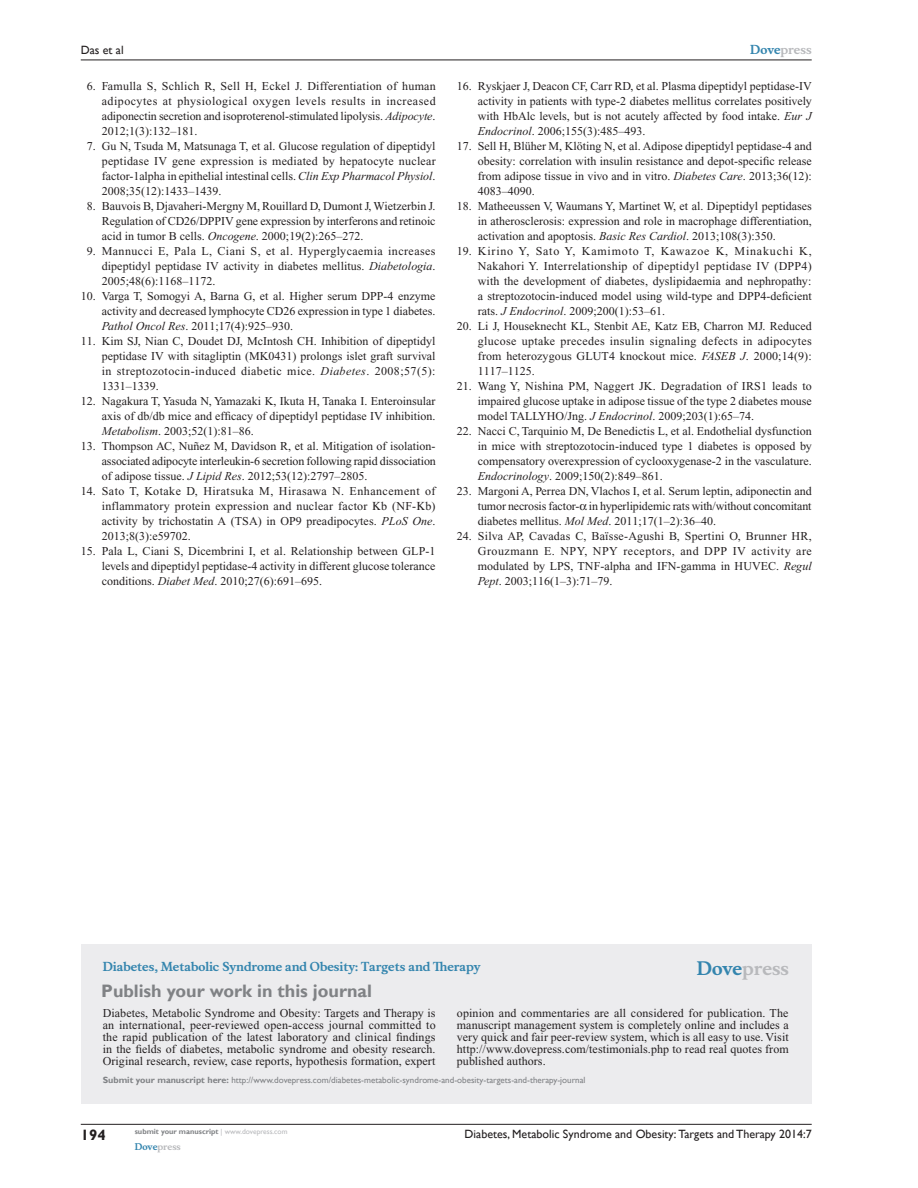
<style>
.page{position:relative;width:918px;height:1188px;background:#fff}
.page>*{position:absolute;margin:0;border:0;box-sizing:border-box;transform-origin:0 0}
.PromBx-H1{font:700 18px "Gill Sans";color:#808285}
.PromBx-Brand{font:700 18px "Musee";color:#b8b9bc}
.t1{font:700 15px "Gill Sans";color:#231f20}
.RefNL2{font:12px/15px "Times New Roman";color:#231f20;text-align:justify}
.PromBx-Tx{font:12px/12px "Times New Roman";letter-spacing:.005em;color:#231f20;text-align:justify}
.t2{font:12px "Gill Sans";color:#231f20}
.PromBx-JrnlName{font:700 12px "Musee";color:#3485ae}
.t3{font:700 12px "Musee";color:#b8b9bc}
.PromBx-SubmitMssWebA{font:9px "Gill Sans";color:#808285}
.t4{font:700 9px "Musee";color:#b8b9bc}
.t5{font:700 7.5px "Gill Sans";color:#808285}
.s1{font-style:italic}
.s2{color:#3485ae}
.s3{font-weight:700}
.s4{font-weight:400;color:#b8b9bc}
</style>
<div class="page">
<div style="left:81px;top:944px;width:731px;height:159px;background:#ececee"></div>
<hr style="left:81px;top:1124px;width:731px;height:1px;background:#231f20">
<hr style="left:81px;top:60px;width:731px;height:1px;background:#231f20">
<p class="t2" style="left:81px;top:43px;width:44px">Das et al</p>
<p class="RefNL2" style="left:102px;top:79px;width:336px;text-indent:-15px">6. Famulla S, Schlich R, Sell H, Eckel J. Differentiation of human adipocytes at physiological oxygen levels results in increased adiponectin secretion and isoproterenol-stimulated lipolysis. <span class="s1">Adipocyte</span>.<br>2012;1(3):132–181.</p>
<p class="RefNL2" style="left:102px;top:139px;width:335px;text-indent:-15px">7. Gu N, Tsuda M, Matsunaga T, et al. Glucose regulation of dipeptidyl peptidase IV gene expression is mediated by hepatocyte nuclear factor-1alpha in epithelial intestinal cells. <span class="s1">Clin Exp Pharmacol Physiol</span>.<br>2008;35(12):1433–1439.</p>
<p class="RefNL2" style="left:102px;top:199px;width:335px;text-indent:-15px">8. Bauvois B, Djavaheri-Mergny M, Rouillard D, Dumont J, Wietzerbin J.<br>Regulation of CD26/DPPIV gene expression by interferons and retinoic acid in tumor B cells. <span class="s1">Oncogene</span>. 2000;19(2):265–272.</p>
<p class="RefNL2" style="left:102px;top:244px;width:335px;text-indent:-15px">9. Mannucci E, Pala L, Ciani S, et al. Hyperglycaemia increases dipeptidyl peptidase IV activity in diabetes mellitus. <span class="s1">Diabetologia</span>.<br>2005;48(6):1168–1172.</p>
<p class="RefNL2" style="left:102px;top:289px;width:335px;text-indent:-21px">10. Varga T, Somogyi A, Barna G, et al. Higher serum DPP-4 enzyme activity and decreased lymphocyte CD26 expression in type 1 diabetes.<br><span class="s1">Pathol Oncol Res</span>. 2011;17(4):925–930.</p>
<p class="RefNL2" style="left:102px;top:334px;width:335px;text-indent:-21px">11. Kim SJ, Nian C, Doudet DJ, McIntosh CH. Inhibition of dipeptidyl peptidase IV with sitagliptin (MK0431) prolongs islet graft survival in streptozotocin-induced diabetic mice. <span class="s1">Diabetes</span>. 2008;57(5):<br>1331–1339.</p>
<p class="RefNL2" style="left:102px;top:394px;width:335px;text-indent:-21px">12. Nagakura T, Yasuda N, Yamazaki K, Ikuta H, Tanaka I. Enteroinsular axis of db/db mice and efficacy of dipeptidyl peptidase IV inhibition.<br><span class="s1">Metabolism</span>. 2003;52(1):81–86.</p>
<p class="RefNL2" style="left:102px;top:439px;width:336px;text-indent:-21px">13. Thompson AC, Nuñez M, Davidson R, et al. Mitigation of isolation&shy;associated adipocyte interleukin-6 secretion following rapid dissociation of adipose tissue. <span class="s1">J Lipid Res</span>. 2012;53(12):2797–2805.</p>
<p class="RefNL2" style="left:102px;top:484px;width:335px;text-indent:-21px">14. Sato T, Kotake D, Hiratsuka M, Hirasawa N. Enhancement of inflammatory protein expression and nuclear factor b (NF- b) activity by trichostatin A (TSA) in OP9 preadipocytes. <span class="s1">PLoS One</span>.<br>2013;8(3):e59702.</p>
<p class="RefNL2" style="left:102px;top:544px;width:335px;text-indent:-21px">15. Pala L, Ciani S, Dicembrini I, et al. Relationship between GLP-1 levels and dipeptidyl peptidase-4 activity in different glucose tolerance conditions. <span class="s1">Diabet Med</span>. 2010;27(6):691–695.</p>
<p class="t3" style="left:750px;top:43px;width:63px"><span class="s2">Dove</span>press</p>
<p class="RefNL2" style="left:478px;top:79px;width:335px;text-indent:-21px">16. Ryskjaer J, Deacon CF, Carr RD, et al. Plasma dipeptidyl peptidase-IV activity in patients with type-2 diabetes mellitus correlates positively with HbAlc levels, but is not acutely affected by food intake. <span class="s1">Eur J Endocrinol</span>. 2006;155(3):485–493.</p>
<p class="RefNL2" style="left:478px;top:139px;width:335px;text-indent:-21px">17. Sell H, Blüher M, Klöting N, et al. Adipose dipeptidyl peptidase-4 and obesity: correlation with insulin resistance and depot-specific release from adipose tissue in vivo and in vitro. <span class="s1">Diabetes Care</span>. 2013;36(12):<br>4083–4090.</p>
<p class="RefNL2" style="left:478px;top:199px;width:335px;text-indent:-21px">18. Matheeussen V, Waumans Y, Martinet W, et al. Dipeptidyl peptidases in atherosclerosis: expression and role in macrophage differentiation, activation and apoptosis. <span class="s1">Basic Res Cardiol</span>. 2013;108(3):350.</p>
<p class="RefNL2" style="left:478px;top:244px;width:335px;text-indent:-21px">19. Kirino Y, Sato Y, Kamimoto T, Kawazoe K, Minakuchi K, Nakahori Y. Interrelationship of dipeptidyl peptidase IV (DPP4) with the development of diabetes, dyslipidaemia and nephropathy: a streptozotocin-induced model using wild-type and DPP4-deficient rats. <span class="s1">J Endocrinol</span>. 2009;200(1):53–61.</p>
<p class="RefNL2" style="left:478px;top:319px;width:335px;text-indent:-21px">20. Li J, Houseknecht KL, Stenbit AE, Katz EB, Charron MJ. Reduced glucose uptake precedes insulin signaling defects in adipocytes from heterozygous GLUT4 knockout mice. <span class="s1">FASEB J</span>. 2000;14(9):<br>1117–1125.</p>
<p class="RefNL2" style="left:478px;top:379px;width:335px;text-indent:-21px">21. Wang Y, Nishina PM, Naggert JK. Degradation of IRS1 leads to impaired glucose uptake in adipose tissue of the type 2 diabetes mouse model TALLYHO/Jng. <span class="s1">J Endocrinol</span>. 2009;203(1):65–74.</p>
<p class="RefNL2" style="left:478px;top:424px;width:335px;text-indent:-21px">22. Nacci C, Tarquinio M, De Benedictis L, et al. Endothelial dysfunction in mice with streptozotocin-induced type 1 diabetes is opposed by compensatory overexpression of cyclooxygenase-2 in the vasculature.<br><span class="s1">Endocrinology</span>. 2009;150(2):849–861.</p>
<p class="RefNL2" style="left:478px;top:484px;width:335px;text-indent:-21px">23. Margoni A, Perrea DN, Vlachos I, et al. Serum leptin, adiponectin and tumor necrosis factor- in hyperlipidemic rats with/without concomitant diabetes mellitus. <span class="s1">Mol Med</span>. 2011;17(1–2):36–40.</p>
<p class="RefNL2" style="left:478px;top:529px;width:335px;text-indent:-21px">24. Silva AP, Cavadas C, Baïsse-Agushi B, Spertini O, Brunner HR, Grouzmann E. NPY, NPY receptors, and DPP IV activity are modulated by LPS, TNF-alpha and IFN-gamma in HUVEC. <span class="s1">Regul Pept</span>. 2003;116(1–3):71–79.</p>
<p class="PromBx-JrnlName" style="left:103px;top:959px;width:379px">Diabetes, Metabolic Syndrome and Obesity: Targets and Therapy</p>
<p class="PromBx-H1" style="left:101px;top:980px;width:272px">Publish your work in this journal</p>
<p class="PromBx-Brand" style="left:697px;top:958px;width:94px"><span class="s2">Dove</span>press</p>
<p class="PromBx-Tx" style="left:103px;top:1007px;width:335px">Diabetes, Metabolic Syndrome and Obesity: Targets and Therapy is an international, peer-reviewed open-access journal committed to the rapid publication of the latest laboratory and clinical findings in the fields of diabetes, metabolic syndrome and obesity research.<br>Original research, review, case reports, hypothesis formation, expert</p>
<p class="PromBx-Tx" style="left:457px;top:1007px;width:333px">opinion and commentaries are all considered for publication. The manuscript management system is completely online and includes a very quick and fair peer-review system, which is all easy to use. Visit http://www.dovepress.com/testimonials.php to read real quotes from published authors.</p>
<p class="PromBx-SubmitMssWebA" style="left:103px;top:1075px;width:484px"><span class="s3">Submit your manuscript here:</span> http://www.dovepress.com/diabetes-metabolic-syndrome-and-obesity-targets-and-therapy-journal</p>
<p class="t1" style="left:81px;top:1126px;width:26px">194</p>
<p class="t5" style="left:135px;top:1127px;width:154px">submit your manuscript <span class="s4">| www.dovepress.com</span></p>
<p class="t4" style="left:135px;top:1141px;width:48px"><span class="s2">Dove</span>press</p>
<p class="t2" style="left:465px;top:1127px;width:349px">Diabetes, Metabolic Syndrome and Obesity: Targets and Therapy 2014:7</p>
</div>
